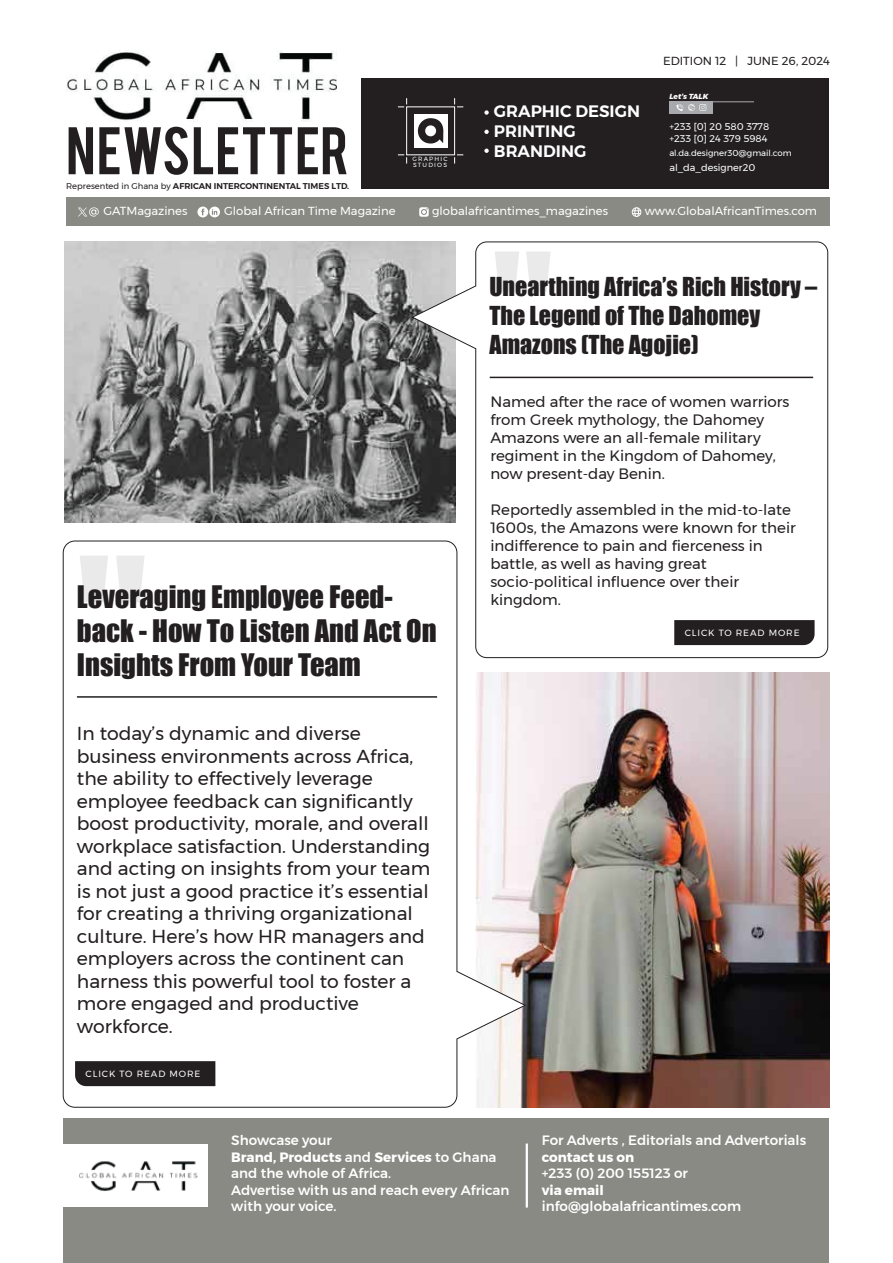
<style>
.page{position:relative;width:893px;height:1263px;background:#fff}
.page>*{position:absolute;margin:0;border:0;box-sizing:border-box;transform-origin:0 0}
.t1{font:52.8px "Bebas";color:#231f20}
.t2{font:28.5px/34.2px "Impact";color:#231f20}
.t3{font:24px/28.8px "Impact";color:#231f20}
.t4{font:18.75px/22.5px "Montserrat";color:#231f20}
.t5{font:600 16.5px/19.8px "Montserrat";color:#fff}
.t6{font:15px/18px "Montserrat";color:#231f20}
.t7{font:500 13.5px/16.5px "Montserrat";color:#fff}
.t8{font:700 13.5px "Montserrat";color:#fff}
.t9{font:11.7px "Montserrat";color:#fff}
.t10{font:11.7px "Montserrat";color:#231f20}
.t11{font:9.75px/12.1px "Montserrat";color:#fff}
.t12{font:9px "Montserrat";letter-spacing:.1em;color:#fff}
.t13{font:8.55px "Montserrat";color:#fff}
.t14{font:600 8.4px "Montserrat";color:#231f20}
.t15{font:italic 800 7.35px "Montserrat";color:#fff}
.t16{font:6px/6px "Montserrat";letter-spacing:.2em;color:#fff}
.s1{font-weight:400}
.s2{font-weight:700}
</style>
<div class="page">
<img style="left:527px;top:672px;width:303px;height:435px">
<svg style="left:62px;top:540px;width:465px;height:568px"></svg>
<svg style="left:80px;top:555px;width:65px;height:47px"></svg>
<div style="left:75px;top:1061px;width:140px;height:25px;background:#231f20"></div>
<img style="left:65px;top:242px;width:346px;height:280px">
<svg style="left:411px;top:241px;width:417px;height:417px"></svg>
<svg style="left:495px;top:251px;width:56px;height:41px"></svg>
<div style="left:674px;top:620px;width:141px;height:25px;background:#231f20"></div>
<hr style="left:490px;top:377px;width:323px;height:1px;background:#231f20">
<hr style="left:77px;top:696px;width:360px;height:2px;background:#231f20">
<div style="left:66px;top:197px;width:763px;height:29px;background:#898a83"></div>
<svg style="left:197px;top:207px;width:23px;height:10px"></svg>
<svg style="left:419px;top:207px;width:10px;height:10px"></svg>
<svg style="left:78px;top:207px;width:21px;height:10px"></svg>
<svg style="left:632px;top:207px;width:9px;height:10px"></svg>
<img style="left:66px;top:51px;width:271px;height:70px">
<div style="left:64px;top:1118px;width:765px;height:145px;background:#898a83"></div>
<div style="left:62px;top:1144px;width:146px;height:63px;background:#fff"></div>
<img style="left:79px;top:1161px;width:119px;height:30px">
<hr style="left:526px;top:1143px;width:2px;height:64px;background:#fff">
<div style="left:362px;top:79px;width:467px;height:110px;background:#231f20"></div>
<div style="left:406px;top:106px;width:49px;height:49px;border:1px solid #fff"></div>
<div style="left:414px;top:114px;width:33px;height:34px;background:#fff"></div>
<svg style="left:398px;top:98px;width:9px;height:9px"></svg>
<svg style="left:454px;top:98px;width:9px;height:9px"></svg>
<svg style="left:454px;top:154px;width:9px;height:10px"></svg>
<svg style="left:398px;top:154px;width:9px;height:10px"></svg>
<svg style="left:418px;top:118px;width:25px;height:26px"></svg>
<svg style="left:484px;top:110px;width:5px;height:5px"></svg>
<svg style="left:484px;top:130px;width:5px;height:4px"></svg>
<svg style="left:484px;top:149px;width:5px;height:4px"></svg>
<hr style="left:669px;top:101px;width:85px;height:1px;background:#a7a9ac">
<div style="left:669px;top:102px;width:44px;height:12px;background:#a7a9ac"></div>
<svg style="left:676px;top:104px;width:30px;height:7px"></svg>
<h1 class="t1" style="left:66px;top:112px;width:284px">NEWSLETTER</h1>
<p class="t14" style="left:66px;top:179px;width:285px"><span class="s1">Represented in Ghana by</span> AFRICAN INTERCONTINENTAL TIMES LTD.</p>
<p class="t16" style="left:412px;top:156px;width:37px">GRAPHIC<br>STUDIOS</p>
<p class="t5" style="left:494px;top:102px;width:148px">GRAPHIC DESIGN<br>PRINTING<br>BRANDING</p>
<p class="t10" style="left:663px;top:52px;width:168px">EDITION 12 | JUNE 26, 2024</p>
<p class="t15" style="left:669px;top:90px;width:40px">Let’s TALK</p>
<p class="t11" style="left:669px;top:121px;width:101px">+233 [0] 20 580 3778 +233 [0] 24 379 5984</p>
<p class="t13" style="left:669px;top:147px;width:124px">al.da.designer30@gmail.com</p>
<p class="t11" style="left:669px;top:162px;width:87px">al_da_designer20</p>
<p class="t9" style="left:104px;top:202px;width:85px">GATMagazines</p>
<p class="t9" style="left:224px;top:202px;width:173px">Global African Time Magazine</p>
<p class="t9" style="left:432px;top:202px;width:177px">globalafricantimes_magazines</p>
<p class="t9" style="left:645px;top:202px;width:174px">www.GlobalAfricanTimes.com</p>
<h2 class="t2" style="left:77px;top:579px;width:361px">Leveraging Employee Feed&shy;back - How To Listen And Act On<br>Insights From Your Team</h2>
<p class="t4" style="left:77px;top:722px;width:355px">In today’s dynamic and diverse business environments across Africa, the ability to effectively leverage employee feedback can significantly boost productivity, morale, and overall workplace satisfaction. Understanding and acting on insights from your team is not just a good practice it’s essential for creating a thriving organizational culture. Here’s how HR managers and employers across the continent can harness this powerful tool to foster a more engaged and productive workforce.</p>
<p class="t12" style="left:86px;top:1066px;width:116px">CLICK TO READ MORE</p>
<p class="t3" style="left:489px;top:272px;width:329px">Unearthing Africa’s Rich History –<br>The Legend of The Dahomey<br>Amazons (The Agojie)</p>
<p class="t6" style="left:490px;top:392px;width:301px">Named after the race of women warriors from Greek mythology, the Dahomey Amazons were an all-female military regiment in the Kingdom of Dahomey, now present-day Benin.</p>
<p class="t6" style="left:490px;top:500px;width:307px">Reportedly assembled in the mid-to-late 1600s, the Amazons were known for their indifference to pain and fierceness in battle, as well as having great socio-political influence over their kingdom.</p>
<p class="t12" style="left:685px;top:625px;width:116px">CLICK TO READ MORE</p>
<p class="t7" style="left:231px;top:1132px;width:280px">Showcase your<br><span class="s2">Brand, Products</span> and <span class="s2">Services</span> to Ghana and the whole of Africa.<br>Advertise with us and reach every African with your voice.</p>
<p class="t7" style="left:542px;top:1132px;width:266px">For Adverts , Editorials and Advertorials</p>
<p class="t8" style="left:542px;top:1146px;width:94px">contact us on</p>
<p class="t7" style="left:542px;top:1165px;width:148px">+233 (0) 200 155123 or</p>
<p class="t8" style="left:542px;top:1179px;width:63px">via email</p>
<p class="t7" style="left:542px;top:1198px;width:201px">info@globalafricantimes.com</p>
</div>
